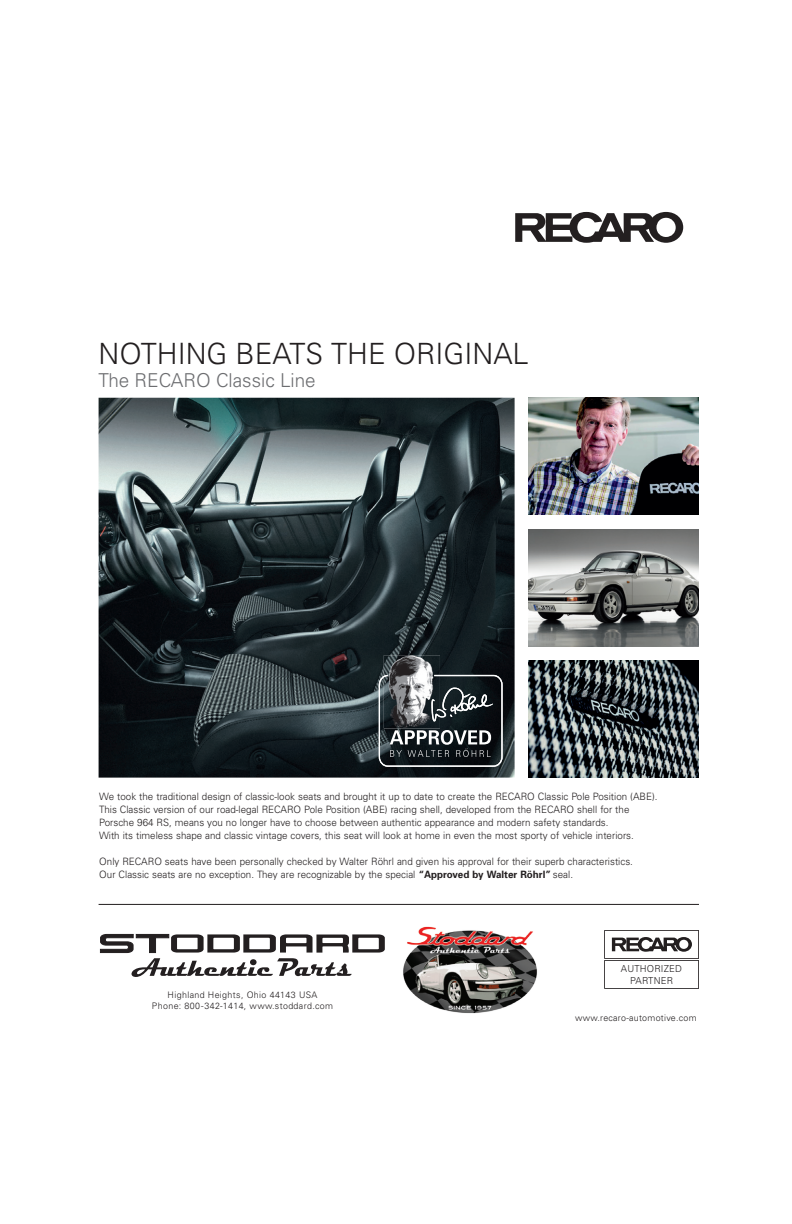
<style>
.page{position:relative;width:792px;height:1224px;background:#fff}
.page>*{position:absolute;margin:0;border:0;box-sizing:border-box;transform-origin:0 0}
.t1{font:300 29.2px "Univers";color:#231f20}
.t2{font:300 19.2px "Univers";color:#6c6d70}
.t3{font:300 10.2px/13px "Univers";color:#231f20}
.t4{font:300 9.6px/11.6px "Univers";letter-spacing:.02em;color:#231f20;text-align:center}
.t5{font:300 9px/10.8px "Univers";letter-spacing:.04em;color:#231f20;text-align:center}
.s1{font-weight:700}
</style>
<div class="page">
<svg style="left:515px;top:212px;width:168px;height:31px"></svg>
<img style="left:99px;top:398px;width:416px;height:380px">
<img style="left:529px;top:398px;width:170px;height:117px">
<img style="left:529px;top:529px;width:170px;height:117px">
<hr style="left:99px;top:904px;width:600px;height:1px;background:#231f20">
<img style="left:529px;top:661px;width:170px;height:117px">
<svg style="left:379px;top:675px;width:124px;height:92px;background:#40474a"></svg>
<img style="left:384px;top:655px;width:56px;height:73px">
<img style="left:384px;top:675px;width:56px;height:2px">
<img style="left:431px;top:699px;width:9px;height:22px">
<svg style="left:604px;top:930px;width:95px;height:59px"></svg>
<img style="left:403px;top:926px;width:134px;height:88px">
<svg style="left:100px;top:934px;width:285px;height:43px"></svg>
<p class="t1" style="left:99px;top:336px;width:432px">NOTHING BEATS THE ORIGINAL</p>
<p class="t2" style="left:99px;top:368px;width:219px">The RECARO Classic Line</p>
<p class="t3" style="left:99px;top:790px;width:560px">We took the traditional design of classic-look seats and brought it up to date to create the RECARO Classic Pole Position (ABE).<br>This Classic version of our road-legal RECARO Pole Position (ABE) racing shell, developed from the RECARO shell for the Porsche 964 RS, means you no longer have to choose between authentic appearance and modern safety standards.<br>With its timeless shape and classic vintage covers, this seat will look at home in even the most sporty of vehicle interiors.</p>
<p class="t3" style="left:99px;top:855px;width:535px">Only RECARO seats have been personally checked by Walter Röhrl and given his approval for their superb characteristics.<br>Our Classic seats are no exception. They are recognizable by the special <span class="s1">“Approved by Walter Röhrl”</span> seal.</p>
<p class="t5" style="left:152px;top:990px;width:183px">Highland Heights, Ohio 44143 USA<br>Phone: 800-342-1414, www.stoddard.com</p>
<p class="t4" style="left:621px;top:963px;width:63px">AUTHORIZED<br>PARTNER</p>
<p class="t5" style="left:575px;top:1012px;width:123px">www.recaro-automotive.com</p>
</div>
